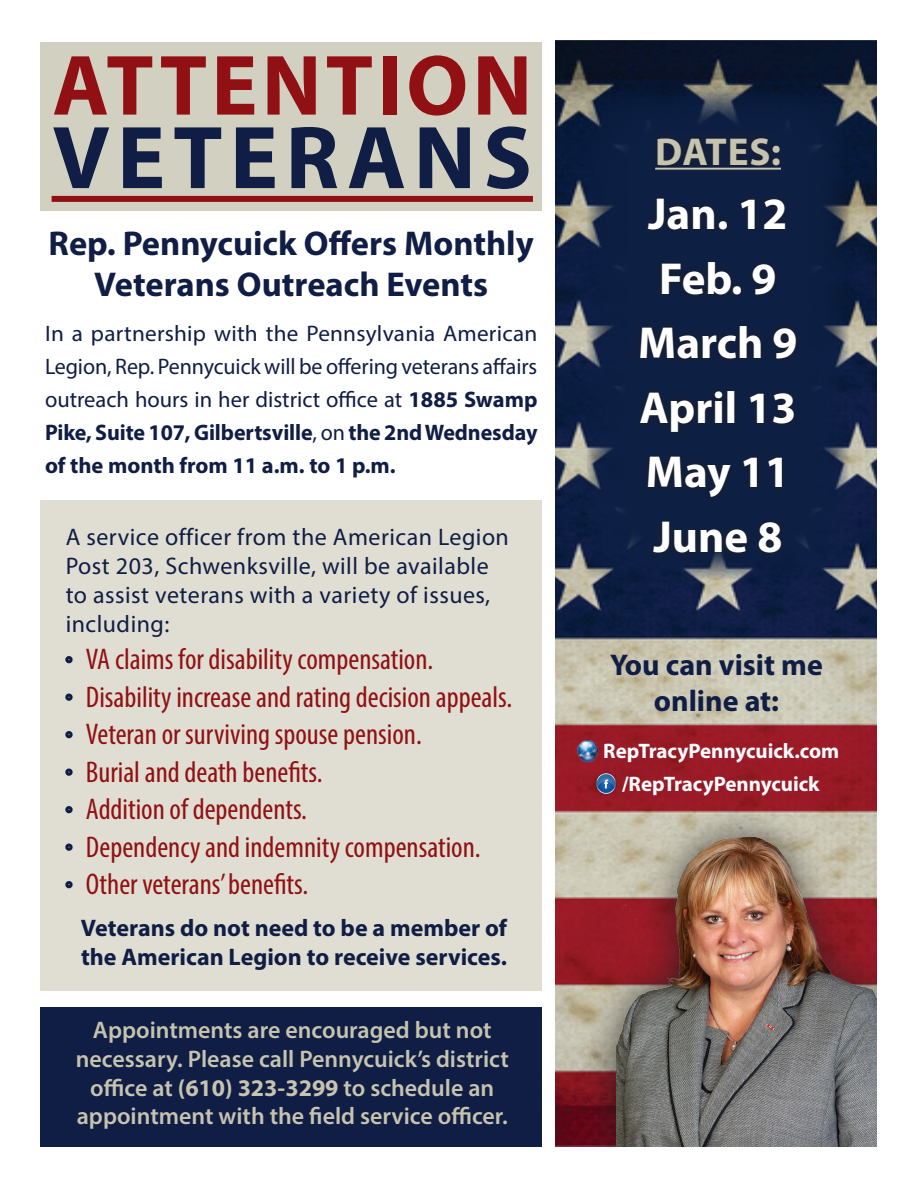
<style>
.page{position:relative;width:918px;height:1188px;background:#fff}
.page>*{position:absolute;margin:0;border:0;box-sizing:border-box;transform-origin:0 0}
.t1{font:700 90px "Myriad Pro";letter-spacing:.085em;color:#101d45}
.t2{font:700 86.4px "Myriad Pro";letter-spacing:.05em;color:#911013}
.t3{font:700 45px "Myriad Pro";color:#fff}
.t4{font:700 39px "Myriad Pro";letter-spacing:.01em;color:#c6c3af}
.t5{font:700 34.5px/41.4px "Myriad Pro";color:#101d45;text-align:center}
.t6{font:condensed 30px "Myriad Pro";color:#911013}
.t7{font:700 30px "Myriad Pro";color:#101d45}
.t8{font:600 24px/28.8px "Myriad Pro";color:#c6c3af;text-align:center}
.t9{font:24px/28.8px "Myriad Pro";letter-spacing:.02em;color:#101d45}
.t10{font:700 24px "Myriad Pro";color:#101d45}
.t11{font:22.5px/33px "Myriad Pro";color:#101d45;text-align:justify}
.t12{font:700 21px "Myriad Pro";color:#fff}
.s1{font-weight:700}
.s2{font-family:"Tw Cen";font-stretch:normal;color:#101d45}
</style>
<div class="page">
<img style="left:555px;top:40px;width:322px;height:1106px">
<div style="left:40px;top:500px;width:502px;height:490px;background:#e0ded2"></div>
<div style="left:40px;top:42px;width:502px;height:168px;background:#d2d0c0"></div>
<div style="left:40px;top:1007px;width:502px;height:141px;background:#101d45"></div>
<img style="left:594px;top:772px;width:24px;height:23px">
<img style="left:576px;top:741px;width:22px;height:22px">
<div style="left:587px;top:90px;width:261px;height:490px;background:#0d2044"></div>
<div style="left:633px;top:130px;width:171px;height:431px;background:#231f20;opacity:.75"></div>
<hr style="left:655px;top:168px;width:126px;height:2px;background:#c6c3af">
<div style="left:578px;top:800px;width:337px;height:384px;background:#231f20;opacity:.75"></div>
<img style="left:616px;top:816px;width:262px;height:330px">
<div style="left:52px;top:196px;width:481px;height:6px;background:#911013"></div>
<div style="left:878px;top:0;width:40px;height:1188px;background:#fff"></div>
<div style="left:0;top:1148px;width:918px;height:40px;background:#fff"></div>
<p class="t2" style="left:52px;top:29px;width:481px">ATTENTION</p>
<p class="t1" style="left:52px;top:99px;width:481px">VETERANS</p>
<p class="t5" style="left:49px;top:221px;width:487px">Rep. Pennycuick Offers Monthly<br>Veterans Outreach Events</p>
<p class="t11" style="left:45px;top:317px;width:494px">In a partnership with the Pennsylvania American Legion, Rep. Pennycuick will be offering veterans affairs outreach hours in her district office at <span class="s1">1885 Swamp Pike, Suite 107, Gilbertsville</span>, on <span class="s1">the 2nd Wednesday of the month from 11 a.m. to 1 p.m.</span></p>
<p class="t9" style="left:66px;top:522px;width:445px">A service officer from the American Legion Post 203, Schwenksville, will be available to assist veterans with a variety of issues, including:</p>
<p class="t6" style="left:66px;top:641px;width:369px"><span class="s2">·</span> VA claims for disability compensation.</p>
<p class="t6" style="left:66px;top:678px;width:448px"><span class="s2">·</span> Disability increase and rating decision appeals.</p>
<p class="t6" style="left:66px;top:716px;width:358px"><span class="s2">·</span> Veteran or surviving spouse pension.</p>
<p class="t6" style="left:66px;top:753px;width:259px"><span class="s2">·</span> Burial and death benefits.</p>
<p class="t6" style="left:66px;top:791px;width:243px"><span class="s2">·</span> Addition of dependents.</p>
<p class="t6" style="left:66px;top:828px;width:417px"><span class="s2">·</span> Dependency and indemnity compensation.</p>
<p class="t6" style="left:66px;top:866px;width:244px"><span class="s2">·</span> Other veterans’ benefits.</p>
<p class="t10" style="left:81px;top:913px;width:428px">Veterans do not need to be a member of</p>
<p class="t10" style="left:81px;top:941px;width:427px">the American Legion to receive services.</p>
<p class="t8" style="left:76px;top:1015px;width:435px">Appointments are encouraged but not necessary. Please call Pennycuick’s district office at <span class="s1">(610) 323-3299</span> to schedule an appointment with the field service officer.</p>
<p class="t4" style="left:655px;top:126px;width:127px">DATES:</p>
<p class="t3" style="left:648px;top:185px;width:141px">Jan. 12</p>
<p class="t3" style="left:659px;top:249px;width:119px">Feb. 9</p>
<p class="t3" style="left:638px;top:314px;width:161px">March 9</p>
<p class="t3" style="left:639px;top:378px;width:159px">April 13</p>
<p class="t3" style="left:646px;top:443px;width:145px">May 11</p>
<p class="t3" style="left:653px;top:507px;width:130px">June 8</p>
<p class="t7" style="left:610px;top:646px;width:214px">You can visit me</p>
<p class="t7" style="left:654px;top:682px;width:127px">online at:</p>
<p class="t12" style="left:603px;top:737px;width:237px">RepTracyPennycuick.com</p>
<p class="t12" style="left:622px;top:770px;width:199px">/RepTracyPennycuick</p>
</div>
